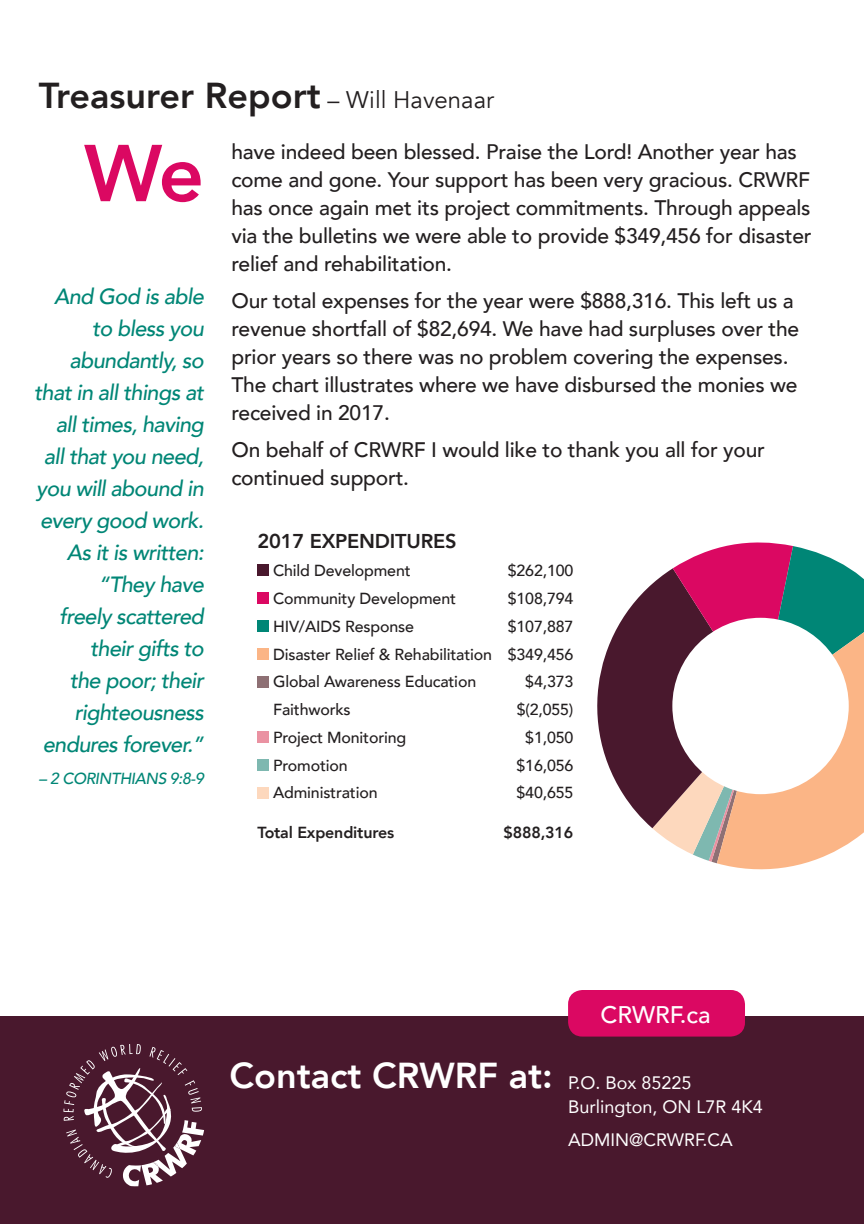
<style>
.page{position:relative;width:864px;height:1224px;background:#fff}
.page>*{position:absolute;margin:0;border:0;box-sizing:border-box;transform-origin:0 0}
.firstword{font:800 79.6px "Avenir";color:#db0862}
.heading{font:800 36px "Avenir";color:#231f20}
.heading-2{font:800 36px "Avenir";color:#fff}
.t1{font:500 24px "Avenir";color:#fff}
.text{font:italic 500 22px/32px "Avenir";letter-spacing:-.03em;color:#008676;text-align:right}
.body{font:500 21px/28px "Avenir";letter-spacing:-.01em;color:#231f20}
.body-2{font:800 20px "Avenir";letter-spacing:-.01em;color:#231f20}
.t2{font:18px/24px "Avenir";color:#fff}
.body-3{font:500 16px "Avenir";letter-spacing:-.01em;color:#231f20}
.body-4{font:800 16px "Avenir";letter-spacing:-.01em;color:#231f20}
.text-2{font:italic 500 16px "Avenir";letter-spacing:-.03em;color:#008676}
.s1{font-weight:400;font-size:24px}
</style>
<div class="page">
<svg style="left:597px;top:584px;width:55px;height:244px;fill:#49182d"></svg>
<svg style="left:652px;top:542px;width:212px;height:328px;background:#af8181"></svg>
<div style="left:672px;top:618px;width:177px;height:176px;background:#fff;border-radius:50%"></div>
<div style="left:0;top:1016px;width:864px;height:208px;background:#49182d"></div>
<div style="left:257px;top:565px;width:12px;height:11px;background:#49182d"></div>
<div style="left:257px;top:592px;width:12px;height:12px;background:#db0862"></div>
<div style="left:257px;top:620px;width:12px;height:12px;background:#008676"></div>
<div style="left:257px;top:648px;width:12px;height:12px;background:#fbb586"></div>
<div style="left:257px;top:676px;width:12px;height:11px;background:#8e7074"></div>
<div style="left:257px;top:731px;width:12px;height:12px;background:#ea92a2"></div>
<div style="left:257px;top:759px;width:12px;height:12px;background:#7eb8b0"></div>
<div style="left:257px;top:787px;width:12px;height:11px;background:#fdd8bd"></div>
<div style="left:568px;top:990px;width:177px;height:47px;background:#db0862;border-radius:14px"></div>
<svg style="left:63px;top:1044px;width:141px;height:142px"></svg>
<p class="heading" style="left:39px;top:67px;width:457px">Treasurer Report <span class="s1">– Will Havenaar</span></p>
<p class="body" style="left:231px;top:136px;width:582px">have indeed been blessed. Praise the Lord! Another year has come and gone. Your support has been very gracious. CRWRF has once again met its project commitments. Through appeals via the bulletins we were able to provide $349,456 for disaster relief and rehabilitation.</p>
<p class="body" style="left:231px;top:285px;width:569px">Our total expenses for the year were $888,316. This left us a revenue shortfall of $82,694. We have had surpluses over the prior years so there was no problem covering the expenses.<br>The chart illustrates where we have disbursed the monies we received in 2017.</p>
<p class="body" style="left:231px;top:434px;width:535px">On behalf of CRWRF I would like to thank you all for your continued support.</p>
<p class="firstword" style="left:84px;top:112px;width:121px">We</p>
<p class="text" style="left:34px;top:281px;width:171px">And God is able to bless you abundantly, so that in all things at all times, having all that you need, you will abound in every good work.<br>As it is written: “They have<br>freely scattered their gifts to<br>the poor; their righteousness endures forever.”</p>
<p class="text-2" style="left:39px;top:769px;width:167px">– 2 CORINTHIANS 9:8-9</p>
<p class="body-2" style="left:257px;top:526px;width:201px">2017 EXPENDITURES</p>
<p class="body-3" style="left:273px;top:557px;width:139px">Child Development</p>
<p class="body-3" style="left:508px;top:557px;width:67px">$262,100</p>
<p class="body-3" style="left:273px;top:585px;width:184px">Community Development</p>
<p class="body-3" style="left:508px;top:585px;width:67px">$108,794</p>
<p class="body-3" style="left:273px;top:612px;width:142px">HIV/AIDS Response</p>
<p class="body-3" style="left:508px;top:612px;width:67px">$107,887</p>
<p class="body-3" style="left:273px;top:640px;width:302px">Disaster Relief &amp; Rehabilitation $349,456</p>
<p class="body-3" style="left:273px;top:668px;width:205px">Global Awareness Education</p>
<p class="body-3" style="left:525px;top:668px;width:50px">$4,373</p>
<p class="body-3" style="left:273px;top:696px;width:79px">Faithworks</p>
<p class="body-3" style="left:517px;top:696px;width:58px">$(2,055)</p>
<p class="body-3" style="left:273px;top:723px;width:135px">Project Monitoring</p>
<p class="body-3" style="left:525px;top:723px;width:50px">$1,050</p>
<p class="body-3" style="left:273px;top:751px;width:76px">Promotion</p>
<p class="body-3" style="left:517px;top:751px;width:58px">$16,056</p>
<p class="body-3" style="left:273px;top:779px;width:106px">Administration</p>
<p class="body-3" style="left:517px;top:779px;width:58px">$40,655</p>
<p class="body-4" style="left:257px;top:820px;width:138px">Total Expenditures</p>
<p class="body-4" style="left:504px;top:820px;width:71px">$888,316</p>
<p class="heading-2" style="left:229px;top:1048px;width:325px">Contact CRWRF at:</p>
<p class="t1" style="left:601px;top:994px;width:112px">CRWRF.ca</p>
<p class="t2" style="left:568px;top:1071px;width:196px">P.O. Box 85225<br>Burlington, ON L7R 4K4</p>
<p class="t2" style="left:568px;top:1128px;width:166px">ADMIN@CRWRF.CA</p>
</div>
